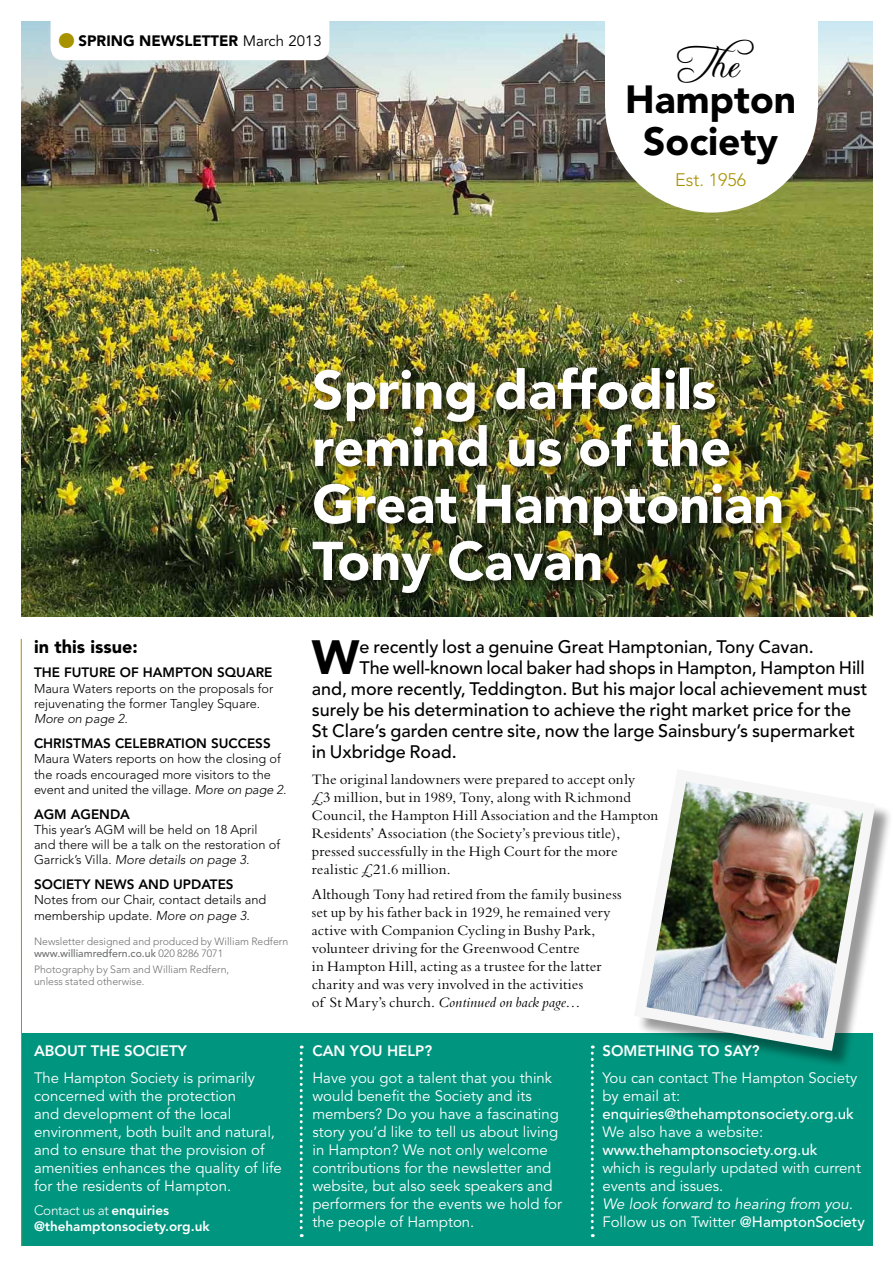
<style>
.page{position:relative;width:893px;height:1263px;background:#fff}
.page>*{position:absolute;margin:0;border:0;box-sizing:border-box;transform-origin:0 0}
.t1{font:900 54px/57px "Avenir";color:#fff}
.t2{font:900 47.7px "Avenir";color:#000}
.t3{font:42px "Freebooter Script";color:#000}
.t4{font:900 39px/42px "Avenir";color:#000;text-align:center}
.t5{font:500 18px "Avenir";color:#000}
.t6{font:900 18px "Avenir";color:#000}
.t7{font:300 18px "Avenir";color:#a79200}
.t8{font:15px/18px "Avenir";color:#fff}
.t9{font:15px/18px "Bembo";letter-spacing:.01em;color:#000}
.t10{font:500 15px "Avenir";color:#fff}
.t11{font:italic 15px/18px "Avenir";color:#fff}
.t12{font:800 15px "Avenir";color:#fff}
.t13{font:900 15px "Avenir";color:#000}
.t14{font:800 13.5px "Avenir";color:#000}
.t15{font:800 13.5px/15.8px "Avenir";color:#fff}
.t16{font:300 12.75px/15.3px "Avenir";color:#000}
.t17{font:italic 300 12.75px "Avenir";color:#000}
.t18{font:300 10.5px/12px "Avenir";color:#707172}
.s1{color:#a79200}
.s2{font-weight:400}
.s3{font-style:italic}
.s4{font-weight:500}
.s5{font-weight:300}
.s6{font-style:normal}
.s7{font-weight:500;font-style:normal}
</style>
<div class="page">
<img style="left:21px;top:21px;width:851px;height:596px">
<div style="left:21px;top:1033px;width:852px;height:213px;background:#00957e"></div>
<div style="left:605px;top:0;width:213px;height:108px;background:#fff"></div>
<div style="left:605px;top:0;width:213px;height:213px;background:#fff;border-radius:50%"></div>
<svg style="left:51px;top:21px;width:278px;height:39px"></svg>
<div style="left:309px;top:364px;width:485px;height:241px;background:#000;opacity:.75"></div>
<hr style="left:21px;top:639px;width:1px;height:607px;background:#a79200">
<svg style="left:300px;top:1045px;width:3px;height:192px"></svg>
<svg style="left:591px;top:1045px;width:3px;height:192px"></svg>
<div style="left:637px;top:772px;width:256px;height:297px;background:#000;opacity:.4"></div>
<img style="left:637px;top:772px;width:245px;height:285px">
<p class="t13" style="left:59px;top:32px;width:264px"><span class="s1">■</span> SPRING NEWSLETTER <span class="s2">March 2013</span></p>
<h3 class="t3" style="left:681px;top:38px;width:75px">The</h3>
<h3 class="t4" style="left:625px;top:78px;width:173px">Hampton<br>Society</h3>
<p class="t7" style="left:675px;top:169px;width:73px">Est. 1956</p>
<p class="t6" style="left:34px;top:635px;width:105px">in this issue:</p>
<p class="t14" style="left:34px;top:665px;width:240px">THE FUTURE OF HAMPTON SQUARE</p>
<p class="t16" style="left:34px;top:680px;width:241px">Maura Waters reports on the proposals for rejuvenating the former Tangley Square.</p>
<p class="t17" style="left:34px;top:711px;width:95px">More on page 2.</p>
<p class="t14" style="left:34px;top:735px;width:230px">CHRISTMAS CELEBRATION SUCCESS</p>
<p class="t16" style="left:34px;top:751px;width:254px">Maura Waters reports on how the closing of the roads encouraged more visitors to the event and united the village. <span class="s3">More on page 2.</span></p>
<p class="t14" style="left:34px;top:806px;width:97px">AGM AGENDA</p>
<p class="t16" style="left:34px;top:822px;width:248px">This year’s AGM will be held on 18 April and there will be a talk on the restoration of<br>Garrick’s Villa. <span class="s3">More details on page 3.</span></p>
<p class="t14" style="left:34px;top:876px;width:199px">SOCIETY NEWS AND UPDATES</p>
<p class="t16" style="left:34px;top:892px;width:234px">Notes from our Chair, contact details and membership update. <span class="s3">More on page 3.</span></p>
<p class="t18" style="left:34px;top:935px;width:256px">Newsletter designed and produced by William Redfern <span class="s4">www.williamredfern.co.uk</span> 020 8286 7071</p>
<p class="t18" style="left:34px;top:963px;width:197px">Photography by Sam and William Redfern, unless stated otherwise.</p>
<p class="t12" style="left:34px;top:1042px;width:155px">ABOUT THE SOCIETY</p>
<p class="t8" style="left:34px;top:1069px;width:249px">The Hampton Society is primarily concerned with the protection<br>and development of the local environment, both built and natural, and to ensure that the provision of amenities enhances the quality of life for the residents of Hampton.</p>
<p class="t15" style="left:34px;top:1202px;width:177px"><span class="s5">Contact us at</span> ENQUIRIES @THEHAMPTONSOCIETY.ORG.UK</p>
<h1 class="t1" style="left:312px;top:361px;width:473px">Spring daffodils remind us of the<br>Great Hamptonian<br>Tony Cavan</h1>
<h2 class="t2" style="left:312px;top:628px;width:49px">W</h2>
<p class="t5" style="left:360px;top:636px;width:456px">e recently lost a genuine Great Hamptonian, Tony Cavan.</p>
<p class="t5" style="left:360px;top:657px;width:507px">The well-known local baker had shops in Hampton, Hampton Hill</p>
<p class="t5" style="left:312px;top:678px;width:557px">and, more recently, Teddington. But his major local achievement must</p>
<p class="t5" style="left:312px;top:699px;width:541px">surely be his determination to achieve the right market price for the</p>
<p class="t5" style="left:312px;top:720px;width:545px">St Clare’s garden centre site, now the large Sainsbury’s supermarket</p>
<p class="t5" style="left:312px;top:741px;width:146px">in Uxbridge Road.</p>
<p class="t9" style="left:312px;top:770px;width:348px">The original landowners were prepared to accept only<br>£3 million, but in 1989, Tony, along with Richmond Council, the Hampton Hill Association and the Hampton Residents’ Association (the Society’s previous title), pressed successfully in the High Court for the more realistic £21.6 million.</p>
<p class="t9" style="left:312px;top:885px;width:311px">Although Tony had retired from the family business set up by his father back in 1929, he remained very active with Companion Cycling in Bushy Park, volunteer driving for the Greenwood Centre<br>in Hampton Hill, acting as a trustee for the latter charity and was very involved in the activities<br>of St Mary’s church. <span class="s3">Continued on back page…</span></p>
<p class="t12" style="left:602px;top:1042px;width:159px">SOMETHING TO SAY?</p>
<p class="t8" style="left:602px;top:1069px;width:256px">You can contact The Hampton Society by email at:</p>
<p class="t10" style="left:602px;top:1105px;width:253px">enquiries@thehamptonsociety.org.uk</p>
<p class="t8" style="left:602px;top:1123px;width:162px">We also have a website:</p>
<p class="t10" style="left:602px;top:1141px;width:217px">www.thehamptonsociety.org.uk</p>
<p class="t8" style="left:602px;top:1159px;width:260px">which is regularly updated with current events and issues.</p>
<p class="t11" style="left:602px;top:1195px;width:264px">We look forward to hearing from you.<br><span class="s6">Follow us on Twitter</span> <span class="s7">@HamptonSociety</span></p>
<p class="t12" style="left:312px;top:1042px;width:121px">CAN YOU HELP?</p>
<p class="t8" style="left:312px;top:1069px;width:251px">Have you got a talent that you think would benefit the Society and its members? Do you have a fascinating story you’d like to tell us about living in Hampton? We not only welcome contributions for the newsletter and website, but also seek speakers and performers for the events we hold for the people of Hampton.</p>
</div>
